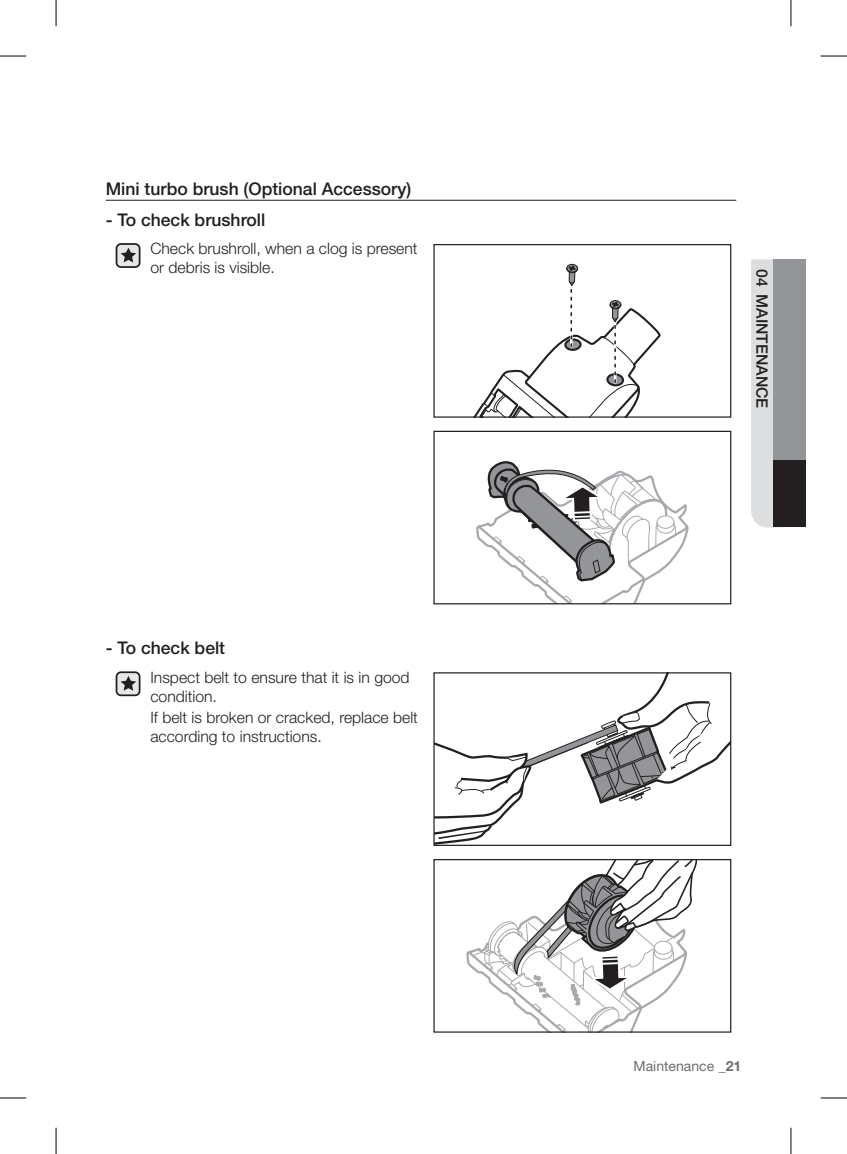
<style>
.page{position:relative;width:847px;height:1154px;background:#fff}
.page>*{position:absolute;margin:0;border:0;box-sizing:border-box;transform-origin:0 0}
.t1{font:500 17.5px "Helvetica Neue LT Pro";color:#231f20}
.t2{font:300 15.75px/18.9px "Helvetica Neue LT Pro";color:#231f20}
.t3{font:500 15.75px "Helvetica Neue LT Pro";color:#231f20}
.t4{font:14px "Helvetica Neue LT Pro";color:#6c6d70}
.s1{font-weight:700}
</style>
<div class="page">
<div style="left:751px;top:259px;width:21px;height:268px;background:#dcdddf"></div>
<div style="left:772px;top:259px;width:33px;height:268px;background:#939598"></div>
<div style="left:772px;top:460px;width:33px;height:67px;background:#231f20"></div>
<hr style="left:106px;top:200px;width:630px;height:1px;background:#231f20">
<svg style="left:472px;top:199px;width:188px;height:217px"></svg>
<div style="left:433px;top:244px;width:298px;height:174px;border:1px solid #231f20"></div>
<svg style="left:477px;top:461px;width:211px;height:141px"></svg>
<div style="left:433px;top:431px;width:298px;height:173px;border:1px solid #231f20"></div>
<svg style="left:435px;top:674px;width:294px;height:170px"></svg>
<div style="left:433px;top:672px;width:298px;height:174px;border:1px solid #231f20"></div>
<svg style="left:467px;top:861px;width:229px;height:172px"></svg>
<div style="left:433px;top:859px;width:298px;height:173px;border:1px solid #231f20"></div>
<div style="left:116px;top:244px;width:24px;height:23px;background:#e6e7e9;border-radius:4px"></div>
<div style="left:116px;top:243px;width:24px;height:25px;border:2px solid #231f20;border-radius:4px"></div>
<svg style="left:120px;top:248px;width:16px;height:14px"></svg>
<div style="left:116px;top:672px;width:24px;height:23px;background:#e6e7e9;border-radius:4px"></div>
<div style="left:116px;top:671px;width:24px;height:25px;border:2px solid #231f20;border-radius:4px"></div>
<svg style="left:120px;top:676px;width:16px;height:15px"></svg>
<svg style="left:0;top:56px;width:26px;height:1px"></svg>
<svg style="left:820px;top:56px;width:26px;height:1px"></svg>
<svg style="left:0;top:1097px;width:26px;height:1px"></svg>
<svg style="left:820px;top:1097px;width:26px;height:1px"></svg>
<svg style="left:56px;top:0;width:1px;height:26px"></svg>
<svg style="left:56px;top:1128px;width:1px;height:26px"></svg>
<svg style="left:790px;top:0;width:1px;height:26px"></svg>
<svg style="left:790px;top:1128px;width:1px;height:26px"></svg>
<p class="t1" style="left:106px;top:182px;width:307px">Mini turbo brush (Optional Accessory)</p>
<p class="t1" style="left:106px;top:213px;width:161px">- To check brushroll</p>
<p class="t2" style="left:150px;top:241px;width:268px">Check brushroll, when a clog is present or debris is visible.</p>
<p class="t1" style="left:106px;top:642px;width:121px">- To check belt</p>
<p class="t2" style="left:150px;top:669px;width:261px">Inspect belt to ensure that it is in good condition.</p>
<p class="t2" style="left:150px;top:709px;width:269px">If belt is broken or cracked, replace belt according to instructions.</p>
<p class="t3" style="left:767px;top:269px;width:140px;rotate:90deg">04 MAINTENANCE</p>
<p class="t4" style="left:633px;top:1061px;width:109px">Maintenance <span class="s1">_21</span></p>
</div>
